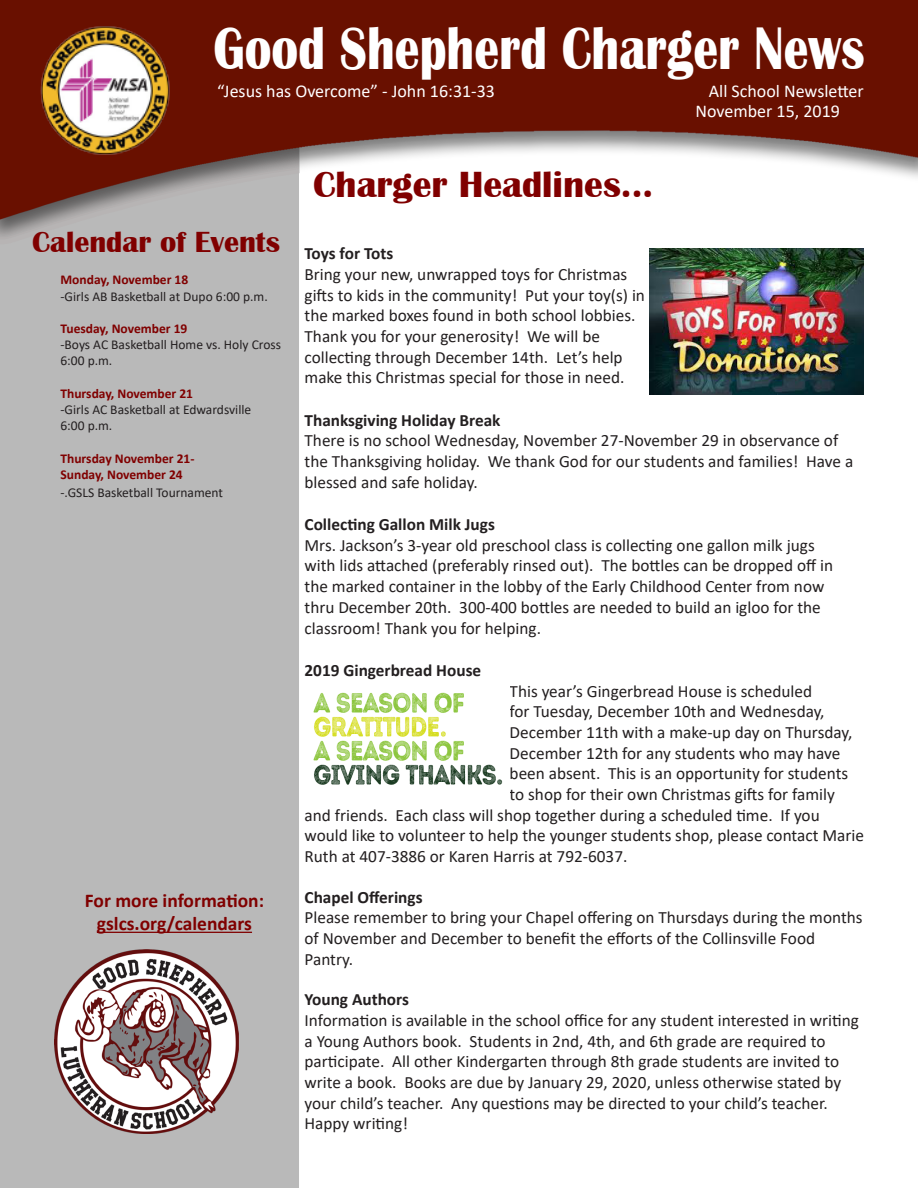
<style>
.page{position:relative;width:918px;height:1188px;background:#fff}
.page>*{position:absolute;margin:0;border:0;box-sizing:border-box;transform-origin:0 0}
.t1{font:700 61.8px "Britannic";color:#fff;scale:.8 1}
.t2{font:700 37.5px "Britannic";color:#800000}
.t3{font:700 30px "Britannic";color:#800000}
.t4{font:700 19.5px "Calibri";color:#800000}
.t5{font:18px "Calibri";color:#fff}
.t6{font:17.25px/20.7px "Calibri";color:#231f20}
.t7{font:700 17.25px "Calibri";color:#231f20}
.t8{font:13.5px/16.2px "Calibri";color:#231f20}
.t9{font:700 13.5px "Calibri";color:#800000}
.s1{font-weight:700;color:#800000}
</style>
<div class="page">
<img style="left:0;top:1px;width:918px;height:1187px">
<img style="left:40px;top:25px;width:132px;height:129px">
<hr style="left:97px;top:932px;width:155px;height:1px;background:#800000">
<img style="left:54px;top:949px;width:185px;height:185px">
<img style="left:649px;top:248px;width:215px;height:147px">
<img style="left:305px;top:680px;width:205px;height:119px">
<p class="t1" style="left:214px;top:13px;width:815px">Good Shepherd Charger News</p>
<p class="t5" style="left:696px;top:99px;width:146px">November 15, 2019</p>
<p class="t5" style="left:709px;top:79px;width:156px">All School Newsletter</p>
<p class="t5" style="left:217px;top:79px;width:279px">“Jesus has Overcome” - John 16:31-33</p>
<p class="t3" style="left:32px;top:225px;width:249px">Calendar of Events</p>
<p class="t9" style="left:60px;top:270px;width:129px">Monday, November 18</p>
<p class="t8" style="left:60px;top:288px;width:209px">-Girls AB Basketball at Dupo 6:00 p.m.</p>
<p class="t9" style="left:60px;top:319px;width:128px">Tuesday, November 19</p>
<p class="t8" style="left:60px;top:336px;width:222px">-Boys AC Basketball Home vs. Holy Cross<br>6:00 p.m.</p>
<p class="t9" style="left:60px;top:384px;width:134px">Thursday, November 21</p>
<p class="t8" style="left:60px;top:401px;width:192px">-Girls AC Basketball at Edwardsville</p>
<p class="t8" style="left:60px;top:417px;width:53px">6:00 p.m.</p>
<p class="t9" style="left:60px;top:449px;width:136px">Thursday November 21-</p>
<p class="t8" style="left:60px;top:465px;width:164px;line-height:18px"><span class="s1">Sunday, November 24<br></span>-.GSLS Basketball Tournament</p>
<p class="t4" style="left:85px;top:886px;width:181px">For more information:</p>
<p class="t4" style="left:97px;top:910px;width:157px">gslcs.org/calendars</p>
<p class="t2" style="left:313px;top:163px;width:341px">Charger Headlines...</p>
<p class="t7" style="left:305px;top:241px;width:90px">Toys for Tots</p>
<p class="t6" style="left:305px;top:263px;width:342px">Bring your new, unwrapped toys for Christmas gifts to kids in the community! Put your toy(s) in the marked boxes found in both school lobbies.<br>Thank you for your generosity! We will be collecting through December 14th. Let’s help make this Christmas special for those in need.</p>
<p class="t7" style="left:305px;top:408px;width:197px">Thanksgiving Holiday Break</p>
<p class="t6" style="left:305px;top:430px;width:550px">There is no school Wednesday, November 27-November 29 in observance of the Thanksgiving holiday. We thank God for our students and families! Have a blessed and safe holiday.</p>
<p class="t7" style="left:305px;top:512px;width:192px">Collecting Gallon Milk Jugs</p>
<p class="t6" style="left:305px;top:534px;width:530px">Mrs. Jackson’s 3-year old preschool class is collecting one gallon milk jugs with lids attached (preferably rinsed out). The bottles can be dropped off in the marked container in the lobby of the Early Childhood Center from now thru December 20th. 300-400 bottles are needed to build an igloo for the classroom! Thank you for helping.</p>
<p class="t7" style="left:305px;top:658px;width:178px">2019 Gingerbread House</p>
<p class="t6" style="left:510px;top:680px;width:304px">This year’s Gingerbread House is scheduled</p>
<p class="t6" style="left:510px;top:701px;width:317px">for Tuesday, December 10th and Wednesday,</p>
<p class="t6" style="left:510px;top:721px;width:344px">December 11th with a make-up day on Thursday,</p>
<p class="t6" style="left:510px;top:742px;width:332px">December 12th for any students who may have</p>
<p class="t6" style="left:510px;top:763px;width:340px">been absent. This is an opportunity for students</p>
<p class="t6" style="left:510px;top:784px;width:327px">to shop for their own Christmas gifts for family</p>
<p class="t6" style="left:305px;top:804px;width:517px">and friends. Each class will shop together during a scheduled time. If you</p>
<p class="t6" style="left:305px;top:825px;width:561px">would like to volunteer to help the younger students shop, please contact Marie</p>
<p class="t6" style="left:305px;top:846px;width:324px">Ruth at 407-3886 or Karen Harris at 792-6037.</p>
<p class="t7" style="left:305px;top:885px;width:120px">Chapel Offerings</p>
<p class="t6" style="left:305px;top:907px;width:560px">Please remember to bring your Chapel offering on Thursdays during the months of November and December to benefit the efforts of the Collinsville Food<br>Pantry.</p>
<p class="t7" style="left:305px;top:987px;width:106px">Young Authors</p>
<p class="t6" style="left:305px;top:1009px;width:556px">Information is available in the school office for any student interested in writing a Young Authors book. Students in 2nd, 4th, and 6th grade are required to participate. All other Kindergarten through 8th grade students are invited to write a book. Books are due by January 29, 2020, unless otherwise stated by your child’s teacher. Any questions may be directed to your child’s teacher.<br>Happy writing!</p>
</div>
